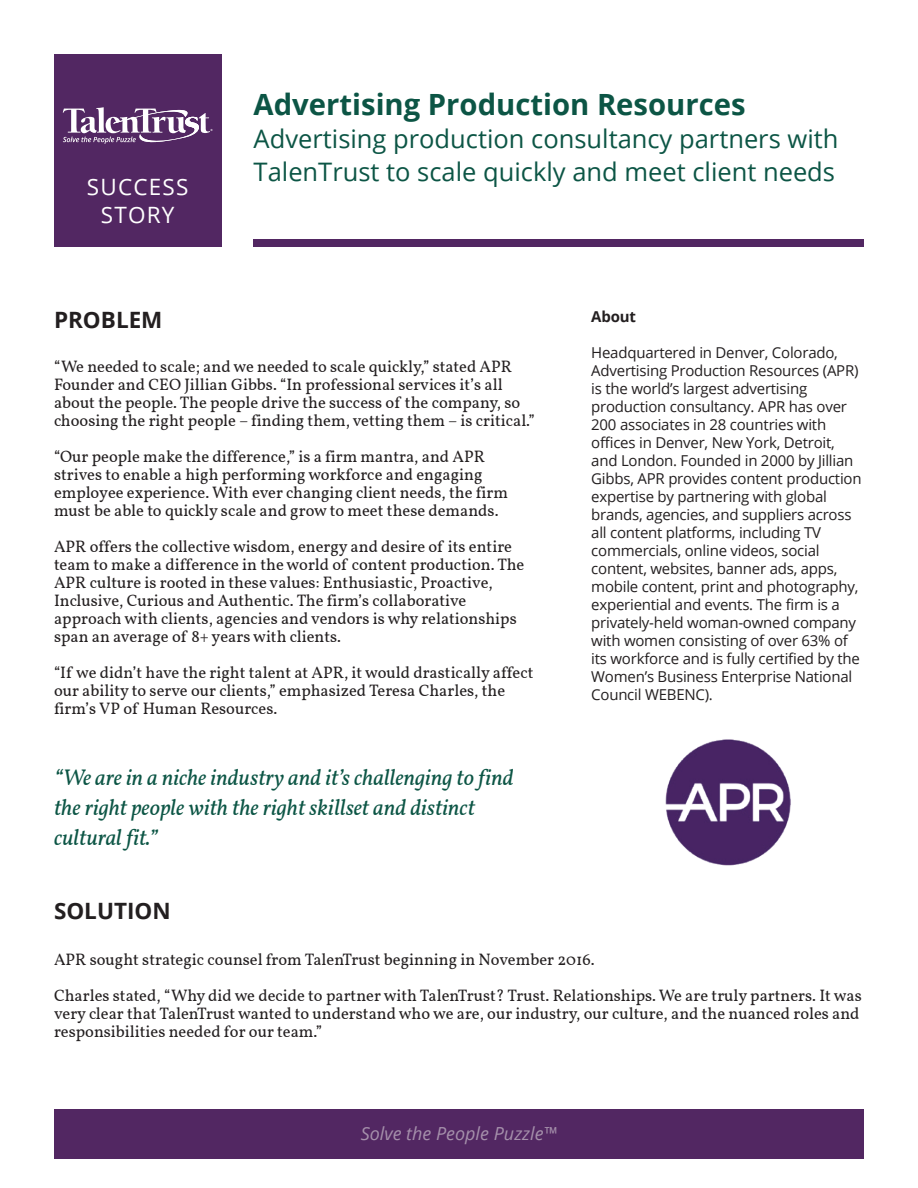
<style>
.page{position:relative;width:918px;height:1188px;background:#fff}
.page>*{position:absolute;margin:0;border:0;box-sizing:border-box;transform-origin:0 0}
.t1{font:700 29.25px "Open Sans";color:#0c5545}
.t2{font:25.5px/33px "Open Sans";color:#0c5545}
.t3{font:italic 22.5px/30px "Vollkorn";color:#0c5545}
.t4{font:700 22.5px "Open Sans";color:#231f20}
.t5{font:22.5px/28.5px "Open Sans";letter-spacing:.055em;color:#fff;text-align:center}
.t6{font:italic 18px "Open Sans";color:#a590ab}
.t7{font:16.5px/18px "Vollkorn";color:#231f20}
.t8{font:15px/18px "Open Sans";letter-spacing:-.015em;color:#231f20}
.t9{font:700 15px "Open Sans";letter-spacing:-.015em;color:#231f20}
</style>
<div class="page">
<div style="left:54px;top:54px;width:167px;height:193px;background:#522762"></div>
<svg style="left:63px;top:107px;width:150px;height:37px"></svg>
<div style="left:254px;top:239px;width:610px;height:8px;background:#522762"></div>
<div style="left:54px;top:1109px;width:810px;height:49px;background:#522762"></div>
<img style="left:665px;top:739px;width:126px;height:127px">
<h3 class="t5" style="left:87px;top:172px;width:103px">SUCCESS<br>STORY</h3>
<h1 class="t1" style="left:254px;top:84px;width:494px">Advertising Production Resources</h1>
<h2 class="t2" style="left:254px;top:121px;width:586px">Advertising production consultancy partners with<br>TalenTrust to scale quickly and meet client needs</h2>
<h3 class="t4" style="left:54px;top:304px;width:110px">PROBLEM</h3>
<p class="t9" style="left:591px;top:306px;width:46px">About</p>
<p class="t8" style="left:591px;top:343px;width:272px">Headquartered in Denver, Colorado, Advertising Production Resources (APR) is the world’s largest advertising production consultancy. APR has over 200 associates in 28 countries with offices in Denver, New York, Detroit, and London. Founded in 2000 by Jillian Gibbs, APR provides content production expertise by partnering with global brands, agencies, and suppliers across all content platforms, including TV commercials, online videos, social content, websites, banner ads, apps, mobile content, print and photography, experiential and events. The firm is a privately-held woman-owned company with women consisting of over 63% of its workforce and is fully certified by the Women’s Business Enterprise National Council WEBENC).</p>
<p class="t7" style="left:54px;top:358px;width:482px">“We needed to scale; and we needed to scale quickly,” stated APR Founder and CEO Jillian Gibbs. “In professional services it’s all about the people. The people drive the success of the company, so choosing the right people – finding them, vetting them – is critical.”</p>
<p class="t7" style="left:54px;top:448px;width:456px">“Our people make the difference,” is a firm mantra, and APR strives to enable a high performing workforce and engaging employee experience. With ever changing client needs, the firm must be able to quickly scale and grow to meet these demands.</p>
<p class="t7" style="left:54px;top:538px;width:472px">APR offers the collective wisdom, energy and desire of its entire team to make a difference in the world of content production. The APR culture is rooted in these values: Enthusiastic, Proactive, Inclusive, Curious and Authentic. The firm’s collaborative approach with clients, agencies and vendors is why relationships span an average of 8+ years with clients.</p>
<p class="t7" style="left:54px;top:664px;width:481px">“If we didn’t have the right talent at APR, it would drastically affect our ability to serve our clients,” emphasized Teresa Charles, the firm’s VP of Human Resources.</p>
<h3 class="t3" style="left:54px;top:763px;width:461px">“We are in a niche industry and it’s challenging to find the right people with the right skillset and distinct cultural fit.”</h3>
<h3 class="t4" style="left:54px;top:895px;width:118px">SOLUTION</h3>
<p class="t7" style="left:54px;top:942px;width:809px;line-height:36px">APR sought strategic counsel from TalenTrust beginning in November 2016.<br>Charles stated, “Why did we decide to partner with TalenTrust? Trust. Relationships. We are truly partners. It was</p>
<p class="t7" style="left:54px;top:1005px;width:807px">very clear that TalenTrust wanted to understand who we are, our industry, our culture, and the nuanced roles and responsibilities needed for our team.”</p>
<p class="t6" style="left:361px;top:1121px;width:198px">Solve the People Puzzle™</p>
</div>
